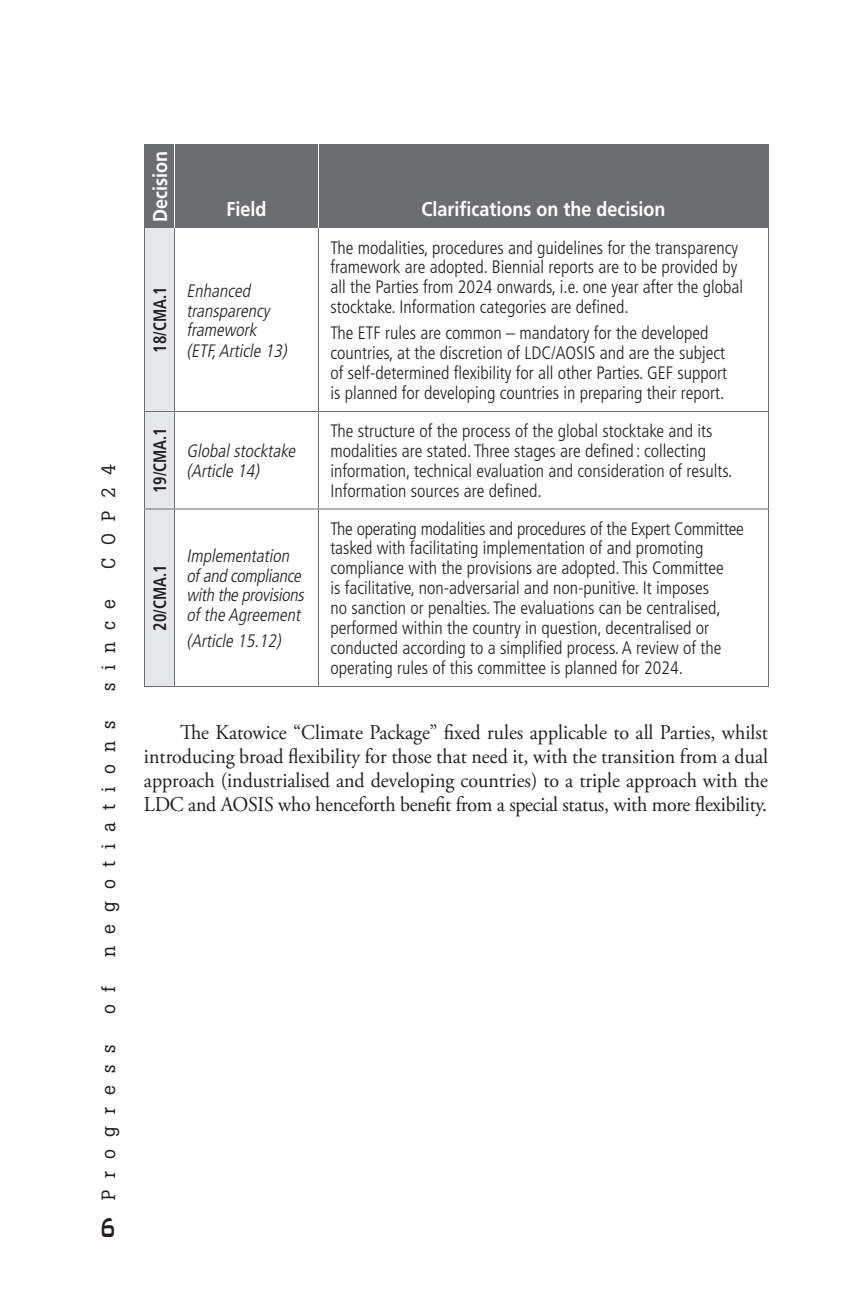
<style>
.page{position:relative;width:864px;height:1296px;background:#fff}
.page>*{position:absolute;margin:0;border:0;box-sizing:border-box;transform-origin:0 0}
.t1{font:500 36px "Bank Gothic BT";color:#231f20;scale:.6 1}
.t2{font:21px/24px "Adobe Garamond Pro";letter-spacing:-.015em;color:#231f20;text-align:justify;scale:.95 1}
.t3{font:700 20px "Frutiger LT Std";color:#fff;scale:.9 1}
.t4{font:19px "Boton";letter-spacing:.64em;color:#231f20}
.t5{font:300 condensed 18px/20px "Frutiger LT Std";color:#231f20}
.t6{font:italic 300 condensed 18px/20px "Frutiger LT Std";color:#231f20}
.t7{font:700 condensed 18px "Frutiger LT Std";color:#231f20;scale:.9 1}
</style>
<div class="page">
<div style="left:145px;top:144px;width:623px;height:84px;background:#6c6d70"></div>
<div style="left:145px;top:228px;width:29px;height:458px;background:#e6e7e9"></div>
<hr style="left:318px;top:228px;width:1px;height:183px;background:#6c6d70">
<hr style="left:174px;top:411px;width:144px;height:1px;background:#6c6d70">
<hr style="left:318px;top:411px;width:451px;height:1px;background:#6c6d70">
<hr style="left:318px;top:412px;width:1px;height:96px;background:#6c6d70">
<hr style="left:174px;top:508px;width:144px;height:2px;background:#6c6d70">
<hr style="left:318px;top:508px;width:451px;height:2px;background:#6c6d70">
<hr style="left:318px;top:510px;width:1px;height:176px;background:#6c6d70">
<hr style="left:144px;top:411px;width:30px;height:1px;background:#6c6d70">
<hr style="left:144px;top:508px;width:30px;height:2px;background:#6c6d70">
<hr style="left:768px;top:228px;width:1px;height:183px;background:#6c6d70">
<hr style="left:768px;top:412px;width:1px;height:96px;background:#6c6d70">
<hr style="left:768px;top:510px;width:1px;height:176px;background:#6c6d70">
<hr style="left:174px;top:686px;width:144px;height:1px;background:#6c6d70">
<hr style="left:318px;top:686px;width:451px;height:1px;background:#6c6d70">
<hr style="left:144px;top:144px;width:1px;height:84px;background:#6c6d70">
<hr style="left:768px;top:144px;width:1px;height:84px;background:#6c6d70">
<hr style="left:174px;top:144px;width:1px;height:84px;background:#fff">
<hr style="left:318px;top:144px;width:1px;height:84px;background:#fff">
<hr style="left:144px;top:228px;width:1px;height:183px;background:#6c6d70">
<hr style="left:174px;top:228px;width:1px;height:183px;background:#6c6d70">
<hr style="left:144px;top:412px;width:1px;height:96px;background:#6c6d70">
<hr style="left:174px;top:412px;width:1px;height:96px;background:#6c6d70">
<hr style="left:144px;top:510px;width:1px;height:176px;background:#6c6d70">
<hr style="left:174px;top:510px;width:1px;height:176px;background:#6c6d70">
<hr style="left:144px;top:686px;width:30px;height:1px;background:#6c6d70">
<p class="t4" style="left:97px;top:569px;width:106px;rotate:-90deg">COP24</p>
<p class="t4" style="left:97px;top:691px;width:93px;rotate:-90deg">since</p>
<p class="t4" style="left:97px;top:957px;width:238px;rotate:-90deg">negotiations</p>
<p class="t4" style="left:97px;top:1014px;width:29px;rotate:-90deg">o f</p>
<p class="t4" style="left:97px;top:1200px;width:157px;rotate:-90deg">Progress</p>
<h1 class="t1" style="left:100px;top:1208px;width:29px">6</h1>
<p class="t3" style="left:148px;top:222px;width:80px;rotate:-90deg">Decision</p>
<p class="t3" style="left:226px;top:197px;width:46px">Field</p>
<p class="t3" style="left:421px;top:197px;width:273px">Clarifications on the decision</p>
<p class="t7" style="left:149px;top:353px;width:75px;rotate:-90deg">18/CMA.1</p>
<p class="t6" style="left:186px;top:281px;width:105px">Enhanced transparency framework (ETF,Article 13)</p>
<p class="t7" style="left:149px;top:493px;width:75px;rotate:-90deg">19/CMA.1</p>
<p class="t6" style="left:186px;top:441px;width:114px">Globalstocktake (Article 14)</p>
<p class="t7" style="left:149px;top:631px;width:75px;rotate:-90deg">20/CMA.1</p>
<p class="t6" style="left:186px;top:546px;width:122px">Implementation ofand compliance with theprovisions ofthe Agreement</p>
<p class="t6" style="left:187px;top:632px;width:99px">(Article 15.12)</p>
<p class="t5" style="left:330px;top:238px;width:414px">The modalities, procedures and guidelines for the transparency framework are adopted. Biennial reports are to be provided by all the Parties from 2024 onwards, i.e. one year after the global stocktake. Information categories are defined.</p>
<p class="t5" style="left:330px;top:324px;width:398px">The ETF rules are common – mandatory for the developed countries, at the discretion of LDC/AOSIS and are the subject of self-determined flexibility for all other Parties. GEF support is planned for developing countries in preparing their report.</p>
<p class="t5" style="left:330px;top:421px;width:404px">The structure of the process of the global stocktake and its modalities are stated. Three stages are defined : collecting information, technical evaluation and consideration of results.<br>Information sources are defined.</p>
<p class="t5" style="left:330px;top:519px;width:415px">The operating modalities and procedures of the Expert Committee tasked with facilitating implementation of and promoting compliance with the provisions are adopted. This Committee<br>is facilitative, non-adversarial and non-punitive. It imposes<br>no sanction or penalties. The evaluations can be centralised, performed within the country in question, decentralised or conducted according to a simplified process. A review of the operating rules of this committee is planned for 2024.</p>
<p class="t2" style="left:144px;top:721px;width:658px;text-indent:36px">The Katowice “Climate Package” fixed rules applicable to all Parties, whilst introducing broad flexibility for those that need it, with the transition from a dual approach (industrialised and developing countries) to a triple approach with the LDC and AOSIS who henceforth benefit from a special status, with more flexibility.</p>
</div>
